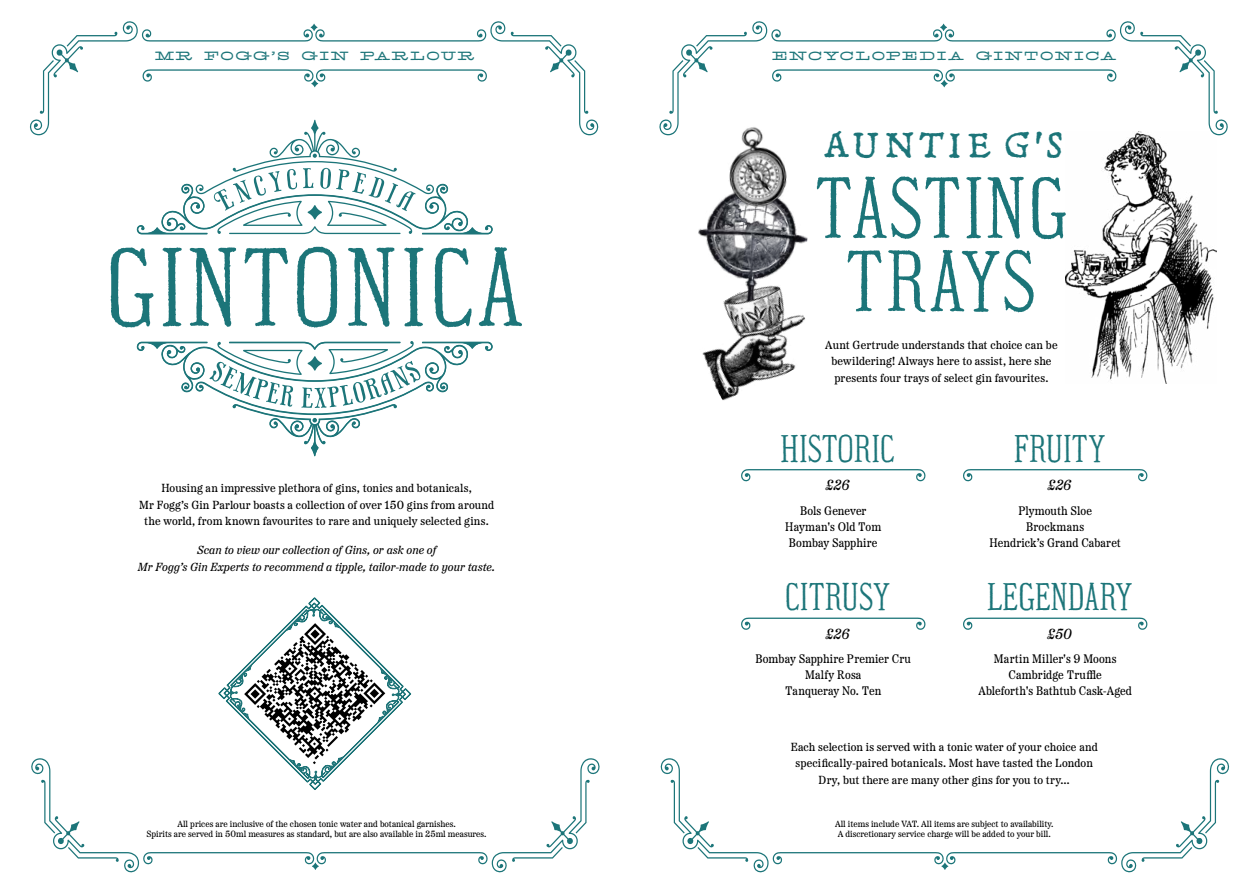
<style>
.page{position:relative;width:1259px;height:893px;background:#fff}
.page>*{position:absolute;margin:0;border:0;box-sizing:border-box;transform-origin:0 0}
.t1{font:129.15px "Rudyard WF";letter-spacing:.02em;color:#1c7579}
.t2{font:100.65px/73.3px "Rudyard WF";letter-spacing:.015em;color:#1c7579;text-align:center}
.t3{font:45px "Rudyard WF";color:#1c7579;scale:.95 1}
.t4{font:43.05px "Gryphius MVB SC";letter-spacing:.065em;color:#1c7579}
.t5{font:15px "Gano Extended WF";letter-spacing:.09em;color:#1c7579}
.t6{font:italic 14.55px "Etna";color:#000;scale:.95 1}
.t7{font:12.45px/16px "Etna";letter-spacing:.01em;color:#000;text-align:center;scale:.95 1}
.t8{font:11.7px/16.5px "Etna";letter-spacing:.015em;color:#000;text-align:center}
.t9{font:italic 11.7px/16.5px "Etna";letter-spacing:.005em;color:#000;text-align:center}
.t10{font:9px/10.5px "Etna";color:#000}
</style>
<div class="page">
<svg style="left:660px;top:758px;width:569px;height:115px"></svg>
<svg style="left:659px;top:21px;width:569px;height:114px"></svg>
<svg style="left:137px;top:341px;width:356px;height:115px"></svg>
<svg style="left:30px;top:21px;width:569px;height:213px"></svg>
<img style="left:1065px;top:132px;width:151px;height:251px">
<img style="left:702px;top:309px;width:103px;height:92px">
<img style="left:698px;top:200px;width:110px;height:109px">
<img style="left:722px;top:121px;width:70px;height:91px">
<svg style="left:741px;top:469px;width:184px;height:13px"></svg>
<svg style="left:963px;top:469px;width:184px;height:13px"></svg>
<svg style="left:741px;top:617px;width:184px;height:13px"></svg>
<svg style="left:963px;top:617px;width:184px;height:13px"></svg>
<svg style="left:31px;top:597px;width:569px;height:276px"></svg>
<p class="t5" style="left:155px;top:48px;width:322px">MR FOGG’S GIN PARLOUR</p>
<p class="t5" style="left:772px;top:48px;width:346px">ENCYCLOPEDIA GINTONICA</p>
<h1 class="t1" style="left:106px;top:228px;width:419px">GINTONICA</h1>
<p class="t8" style="left:139px;top:479px;width:357px">Housing an impressive plethora of gins, tonics and botanicals,<br>Mr Fogg’s Gin Parlour boasts a collection of over 150 gins from around the world, from known favourites to rare and uniquely selected gins.</p>
<p class="t9" style="left:138px;top:542px;width:359px">Scan to view our collection of Gins, or ask one of<br>Mr Fogg’s Gin Experts to recommend a tipple, tailor-made to your taste.</p>
<p class="t10" style="left:147px;top:818px;width:341px;text-align:center">All prices are inclusive of the chosen tonic water and botanical garnishes.<br>Spirits are served in 50ml measures as standard, but are also available in 25ml measures.</p>
<h3 class="t4" style="left:825px;top:120px;width:242px">AUNTIE G'S</h3>
<h2 class="t2" style="left:815px;top:172px;width:253px">TASTING<br>TRAYS</h2>
<p class="t8" style="left:825px;top:336px;width:234px">Aunt Gertrude understands that choice can be bewildering! Always here to assist, here she presents four trays of select gin favourites.</p>
<h3 class="t3" style="left:780px;top:428px;width:122px">HISTORIC</h3>
<p class="t6" style="left:825px;top:474px;width:27px">£26</p>
<p class="t7" style="left:785px;top:501px;width:103px">Bols Genever<br>Hayman's Old Tom<br>Bombay Sapphire</p>
<h3 class="t3" style="left:785px;top:576px;width:112px">CITRUSY</h3>
<p class="t6" style="left:825px;top:622px;width:27px">£26</p>
<p class="t7" style="left:755px;top:650px;width:165px">Bombay Sapphire Premier Cru<br>Malfy Rosa<br>Tanqueray No. Ten</p>
<h3 class="t3" style="left:1013px;top:428px;width:98px">FRUITY</h3>
<p class="t6" style="left:1047px;top:474px;width:27px">£26</p>
<p class="t7" style="left:989px;top:501px;width:140px">Plymouth Sloe<br>Brockmans<br>Hendrick’s Grand Cabaret</p>
<h3 class="t3" style="left:986px;top:576px;width:155px">LEGENDARY</h3>
<p class="t6" style="left:1047px;top:622px;width:27px">£50</p>
<p class="t7" style="left:978px;top:650px;width:163px">Martin Miller's 9 Moons<br>Cambridge Truffle<br>Ableforth's Bathtub Cask-Aged</p>
<p class="t8" style="left:790px;top:738px;width:309px">Each selection is served with a tonic water of your choice and specifically-paired botanicals. Most have tasted the London<br>Dry, but there are many other gins for you to try…</p>
<p class="t10" style="left:835px;top:818px;width:220px">All items include VAT. All items are subject to availability.<br>A discretionary service charge will be added to your bill.</p>
</div>
